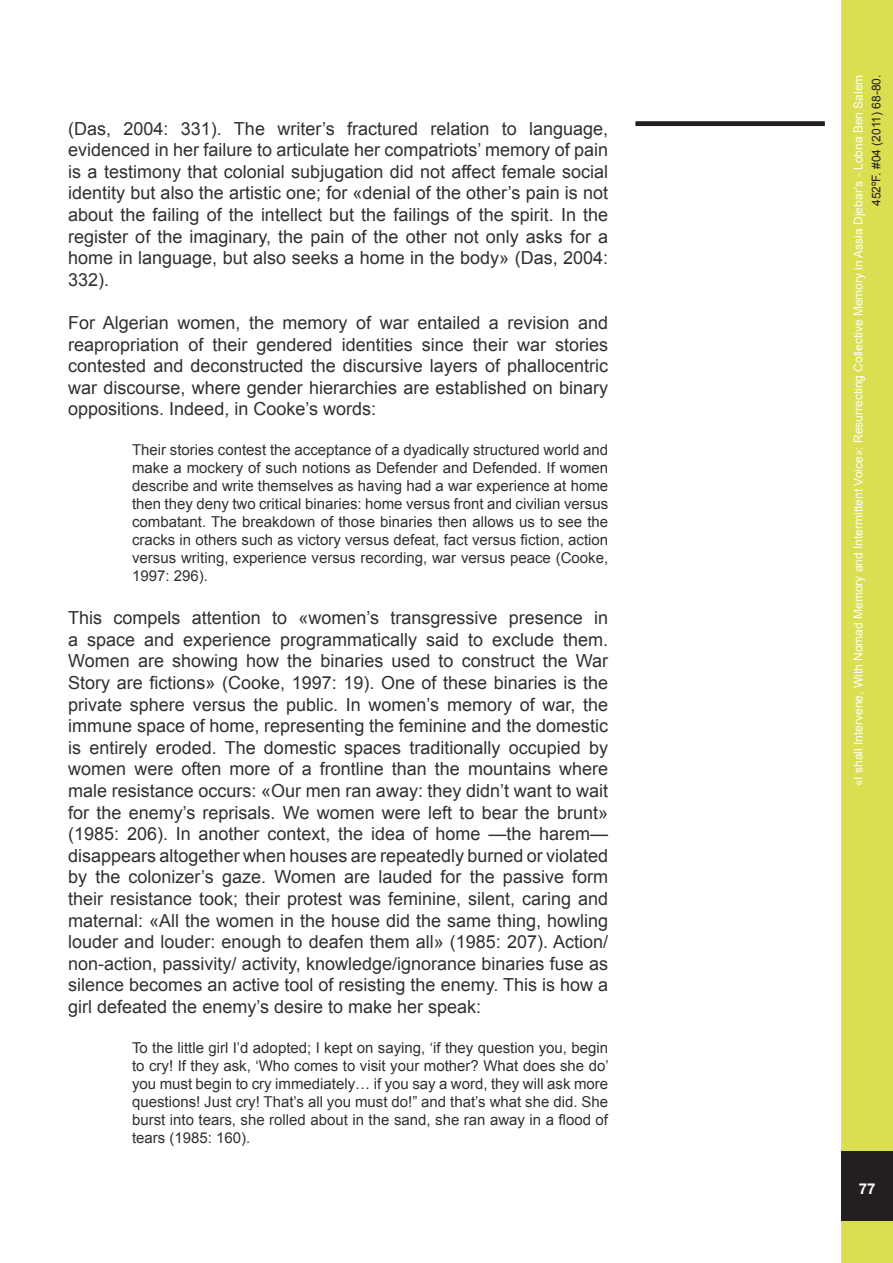
<style>
.page{position:relative;width:893px;height:1263px;background:#fff}
.page>*{position:absolute;margin:0;border:0;box-sizing:border-box;transform-origin:0 0}
.t1{font:18px/21.6px "Arial";color:#2e3133;text-align:justify}
.t2{font:15px/18px "Arial";color:#2e3133;text-align:justify}
.t3{font:700 15px "Helvetica Neue";color:#fff}
.t4{font:12px "Arial";color:#fff}
.t5{font:12px "Arial";color:#231f20}
</style>
<div class="page">
<div style="left:843px;top:2px;width:48px;height:1259px;background:#dade51"></div>
<div style="left:841px;top:0;width:52px;height:1263px;border:3px solid #dade51"></div>
<div style="left:841px;top:1151px;width:52px;height:70px;background:#231f20"></div>
<div style="left:636px;top:121px;width:189px;height:5px;background:#231f20"></div>
<p class="t1" style="left:68px;top:118px;width:541px">(Das, 2004: 331). The writer’s fractured relation to language, evidenced in her failure to articulate her compatriots’ memory of pain is a testimony that colonial subjugation did not affect female social identity but also the artistic one; for «denial of the other’s pain is not about the failing of the intellect but the failings of the spirit. In the register of the imaginary, the pain of the other not only asks for a home in language, but also seeks a home in the body» (Das, 2004:<br>332).</p>
<p class="t1" style="left:68px;top:312px;width:541px">For Algerian women, the memory of war entailed a revision and reapropriation of their gendered identities since their war stories contested and deconstructed the discursive layers of phallocentric war discourse, where gender hierarchies are established on binary oppositions. Indeed, in Cooke’s words:</p>
<p class="t2" style="left:132px;top:441px;width:478px">Their stories contest the acceptance of a dyadically structured world and make a mockery of such notions as Defender and Defended. If women describe and write themselves as having had a war experience at home then they deny two critical binaries: home versus front and civilian versus combatant. The breakdown of those binaries then allows us to see the cracks in others such as victory versus defeat, fact versus fiction, action versus writing, experience versus recording, war versus peace (Cooke, 1997: 296).</p>
<p class="t1" style="left:68px;top:607px;width:541px">This compels attention to «women’s transgressive presence in a space and experience programmatically said to exclude them.<br>Women are showing how the binaries used to construct the War Story are fictions» (Cooke, 1997: 19). One of these binaries is the private sphere versus the public. In women’s memory of war, the immune space of home, representing the feminine and the domestic is entirely eroded. The domestic spaces traditionally occupied by women were often more of a frontline than the mountains where male resistance occurs: «Our men ran away: they didn’t want to wait for the enemy’s reprisals. We women were left to bear the brunt» (1985: 206). In another context, the idea of home —the harem— disappears altogether when houses are repeatedly burned or violated by the colonizer’s gaze. Women are lauded for the passive form their resistance took; their protest was feminine, silent, caring and maternal: «All the women in the house did the same thing, howling louder and louder: enough to deafen them all» (1985: 207). Action/ non-action, passivity/ activity, knowledge/ignorance binaries fuse as silence becomes an active tool of resisting the enemy. This is how a girl defeated the enemy’s desire to make her speak:</p>
<p class="t2" style="left:132px;top:1038px;width:478px">To the little girl I’d adopted; I kept on saying, ‘if they question you, begin to cry! If they ask, ‘Who comes to visit your mother? What does she do’ you must begin to cry immediately… if you say a word, they will ask more questions! Just cry! That’s all you must do!” and that’s what she did. She burst into tears, she rolled about in the sand, she ran away in a flood of tears (1985: 160).</p>
<p class="t4" style="left:850px;top:786px;width:713px;rotate:-90deg">«I shall Intervene, With Nomad Memory and Intermittent Voice»: Resurrecting Collective Memory in Assia Djebar’s - Lobna Ben Salem</p>
<p class="t5" style="left:868px;top:206px;width:133px;rotate:-90deg">452ºF. #04 (2011) 68-80.</p>
<p class="t3" style="left:859px;top:1179px;width:18px">77</p>
</div>
